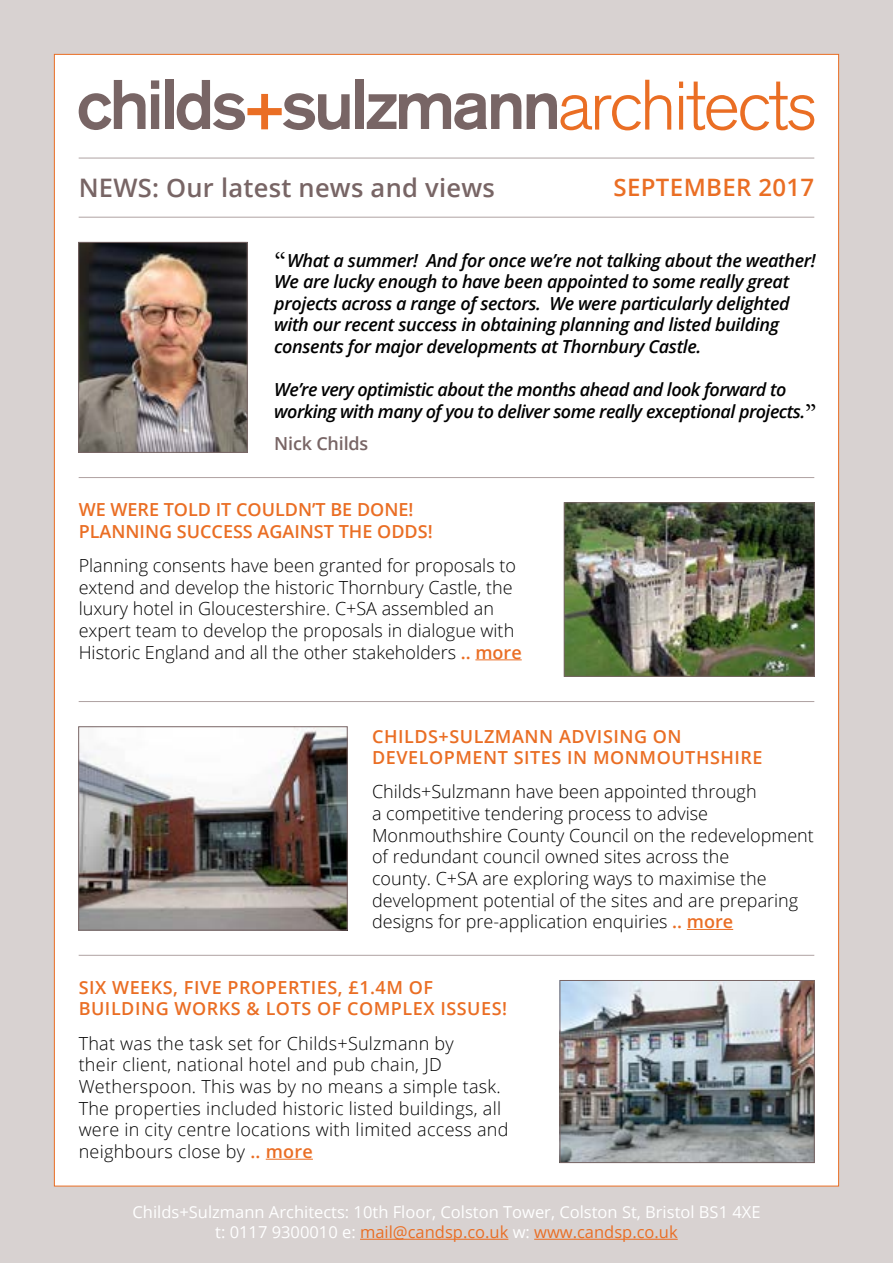
<style>
.page{position:relative;width:893px;height:1263px;background:#d8d2d1}
.page>*{position:absolute;margin:0;border:0;box-sizing:border-box;transform-origin:0 0}
.t1{font:600 25.5px "Open Sans";letter-spacing:.01em;color:#786565}
.t2{font:600 24px "Open Sans";letter-spacing:.015em;color:#ea6e24}
.t3{font:300 18px/21.6px "Open Sans";color:#000}
.t4{font:italic 600 18px/21.6px "Open Sans";letter-spacing:-.02em;color:#000}
.t5{font:600 18px/21.6px "Open Sans";letter-spacing:.03em;color:#ea6e24}
.t6{font:600 18px/21.6px "Open Sans";color:#ea6e24}
.t7{font:600 18px "Open Sans";letter-spacing:-.01em;color:#786565}
.t8{font:16.5px/19.8px "Open Sans";color:#fff;text-align:center}
.s1{font-family:"Adobe Garamond Pro";font-weight:400;font-style:normal;font-size:30px}
.s2{font-weight:600;color:#ea6e24}
.s3{color:#ea6e24}
</style>
<div class="page">
<div style="left:54px;top:54px;width:785px;height:1132px;background:#fff;border:1px solid #ea6e24"></div>
<svg style="left:79px;top:80px;width:80px;height:50px"></svg>
<div style="left:165px;top:80px;width:8px;height:49px;background:#786565"></div>
<div style="left:355px;top:80px;width:9px;height:49px;background:#786565"></div>
<svg style="left:367px;top:80px;width:304px;height:50px"></svg>
<svg style="left:679px;top:82px;width:135px;height:48px"></svg>
<svg style="left:177px;top:80px;width:173px;height:50px"></svg>
<hr style="left:360px;top:1239px;width:148px;height:1px;background:#ea6e24">
<hr style="left:534px;top:1239px;width:144px;height:1px;background:#ea6e24">
<hr style="left:79px;top:158px;width:735px;height:1px;background:#afa2a2">
<hr style="left:79px;top:217px;width:735px;height:1px;background:#afa2a2">
<hr style="left:79px;top:477px;width:735px;height:1px;background:#afa2a2">
<hr style="left:475px;top:659px;width:47px;height:1px;background:#ea6e24">
<img style="left:566px;top:504px;width:247px;height:171px">
<div style="left:564px;top:502px;width:251px;height:175px;border:1px solid #786565"></div>
<img style="left:80px;top:244px;width:166px;height:207px">
<div style="left:78px;top:242px;width:170px;height:211px;border:1px solid #786565"></div>
<hr style="left:79px;top:701px;width:735px;height:1px;background:#afa2a2">
<hr style="left:79px;top:955px;width:735px;height:1px;background:#afa2a2">
<img style="left:80px;top:728px;width:266px;height:200px">
<div style="left:78px;top:726px;width:270px;height:204px;border:1px solid #786565"></div>
<hr style="left:687px;top:929px;width:46px;height:1px;background:#ea6e24">
<hr style="left:266px;top:1159px;width:47px;height:1px;background:#ea6e24">
<img style="left:562px;top:982px;width:251px;height:179px">
<div style="left:560px;top:980px;width:255px;height:183px;border:1px solid #786565"></div>
<h1 class="t1" style="left:79px;top:171px;width:418px">NEWS: Our latest news and views</h1>
<h2 class="t2" style="left:613px;top:171px;width:202px">SEPTEMBER 2017</h2>
<p class="t4" style="left:274px;top:249px;width:543px"><span class="s1">“</span>What a summer! And for once we’re not talking about the weather!<br>We are lucky enough to have been appointed to some really great projects across a range of sectors. We were particularly delighted with our recent success in obtaining planning and listed building consents for major developments at Thornbury Castle.</p>
<p class="t4" style="left:274px;top:378px;width:544px">We’re very optimistic about the months ahead and look forward to working with many of you to deliver some really exceptional projects.<span class="s1">”</span></p>
<p class="t7" style="left:274px;top:431px;width:96px">Nick Childs</p>
<p class="t6" style="left:79px;top:498px;width:355px">WE WERE TOLD IT COULDN’T BE DONE!<br>PLANNING SUCCESS AGAINST THE ODDS!</p>
<p class="t3" style="left:79px;top:554px;width:445px">Planning consents have been granted for proposals to extend and develop the historic Thornbury Castle, the luxury hotel in Gloucestershire. C+SA assembled an expert team to develop the proposals in dialogue with Historic England and all the other stakeholders <span class="s2">.. more</span></p>
<p class="t5" style="left:372px;top:725px;width:392px">CHILDS+SULZMANN ADVISING ON<br>DEVELOPMENT SITES IN MONMOUTHSHIRE</p>
<p class="t3" style="left:372px;top:781px;width:443px">Childs+Sulzmann have been appointed through<br>a competitive tendering process to advise Monmouthshire County Council on the redevelopment of redundant council owned sites across the<br>county. C+SA are exploring ways to maximise the development potential of the sites and are preparing designs for pre-application enquiries <span class="s2">.. more</span></p>
<p class="t5" style="left:79px;top:976px;width:430px">SIX WEEKS, FIVE PROPERTIES, £1.4M OF<br>BUILDING WORKS &amp; LOTS OF COMPLEX ISSUES!</p>
<p class="t3" style="left:79px;top:1032px;width:431px">That was the task set for Childs+Sulzmann by<br>their client, national hotel and pub chain, JD Wetherspoon. This was by no means a simple task.<br>The properties included historic listed buildings, all were in city centre locations with limited access and neighbours close by <span class="s2">.. more</span></p>
<p class="t8" style="left:133px;top:1202px;width:629px">Childs+Sulzmann Architects: 10th Floor, Colston Tower, Colston St, Bristol BS1 4XE t: 0117 9300010 e: <span class="s3">mail@candsp.co.uk</span> w: <span class="s3">www.candsp.co.uk</span></p>
</div>
